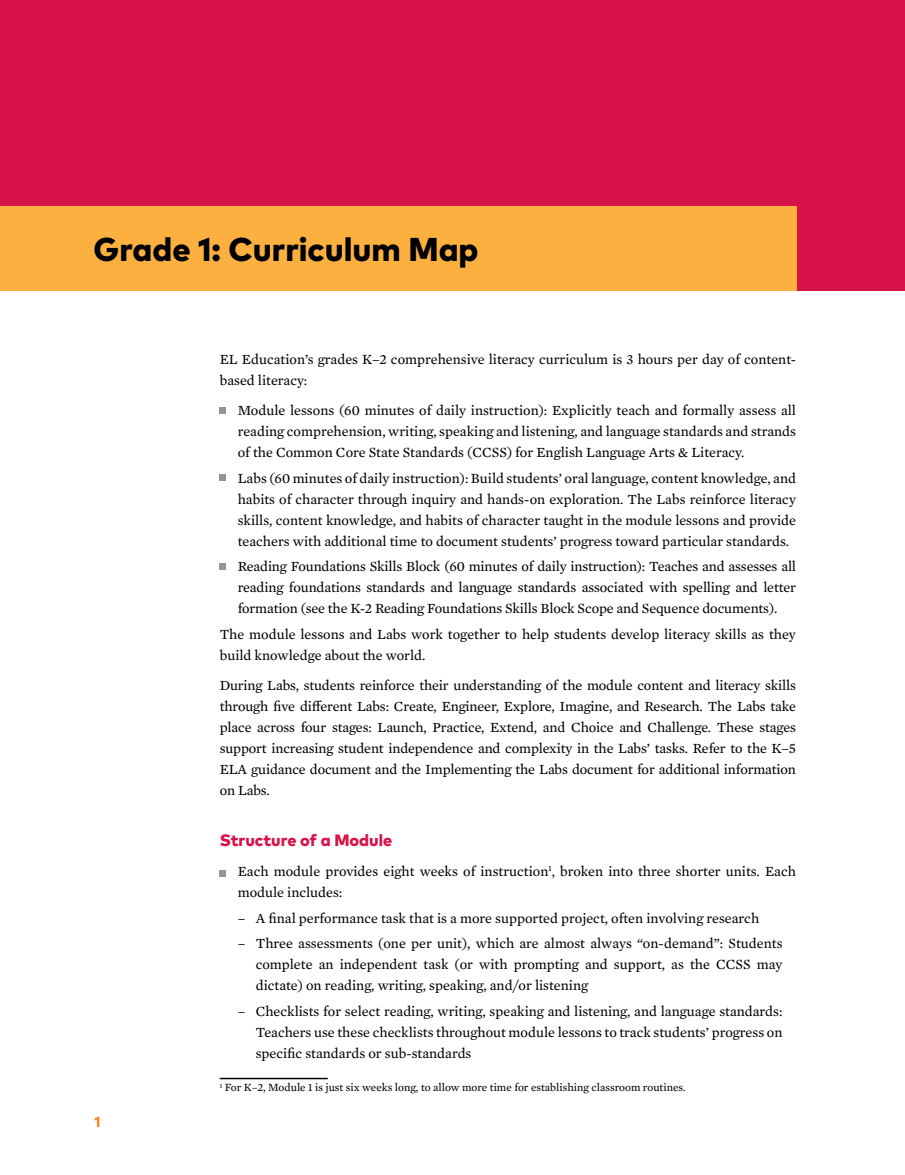
<style>
.page{position:relative;width:905px;height:1175px;background:#fff}
.page>*{position:absolute;margin:0;border:0;box-sizing:border-box;transform-origin:0 0}
.t1{font:800 33px "Mark Pro";color:#000}
.t2{font:800 16.5px "Mark Pro";color:#d71249}
.t3{font:800 15px "Mark Pro";color:#f68b1f}
.t4{font:14.25px/21px "Mercury Text G2";color:#000;text-align:justify}
.t5{font:11.25px "Mercury Text G2";color:#000}
</style>
<div class="page">
<svg style="left:220px;top:407px;width:6px;height:6px"></svg>
<svg style="left:220px;top:474px;width:6px;height:6px"></svg>
<svg style="left:220px;top:563px;width:6px;height:6px"></svg>
<svg style="left:220px;top:870px;width:6px;height:6px"></svg>
<hr style="left:220px;top:1077px;width:108px;height:2px;background:#000">
<div style="left:0;top:0;width:904px;height:290px;background:#d71249"></div>
<div style="left:0;top:206px;width:796px;height:84px;background:#fbb040"></div>
<h1 class="t1" style="left:94px;top:224px;width:386px">Grade 1: Curriculum Map</h1>
<p class="t3" style="left:94px;top:1110px;width:8px">1</p>
<p class="t4" style="left:220px;top:348px;width:578px">EL Education’s grades K–2 comprehensive literacy curriculum is 3 hours per day of content&shy;based literacy:</p>
<p class="t4" style="left:238px;top:399px;width:560px">Module lessons (60 minutes of daily instruction): Explicitly teach and formally assess all reading comprehension, writing, speaking and listening, and language standards and strands of the Common Core State Standards (CCSS) for English Language Arts &amp; Literacy.</p>
<p class="t4" style="left:238px;top:467px;width:560px">Labs (60 minutes of daily instruction): Build students’ oral language, content knowledge, and habits of character through inquiry and hands-on exploration. The Labs reinforce literacy skills, content knowledge, and habits of character taught in the module lessons and provide teachers with additional time to document students’ progress toward particular standards.</p>
<p class="t4" style="left:238px;top:555px;width:560px">Reading Foundations Skills Block (60 minutes of daily instruction): Teaches and assesses all reading foundations standards and language standards associated with spelling and letter formation (see the K-2 Reading Foundations Skills Block Scope and Sequence documents).</p>
<p class="t4" style="left:220px;top:623px;width:577px">The module lessons and Labs work together to help students develop literacy skills as they build knowledge about the world.</p>
<p class="t4" style="left:220px;top:674px;width:578px">During Labs, students reinforce their understanding of the module content and literacy skills through five different Labs: Create, Engineer, Explore, Imagine, and Research. The Labs take place across four stages: Launch, Practice, Extend, and Choice and Challenge. These stages support increasing student independence and complexity in the Labs’ tasks. Refer to the K–5<br>ELA guidance document and the Implementing the Labs document for additional information on Labs.</p>
<p class="t2" style="left:220px;top:827px;width:174px">Structure of a Module</p>
<p class="t4" style="left:238px;top:860px;width:559px">Each module provides eight weeks of instruction<sup>1</sup>, broken into three shorter units. Each module includes:</p>
<p class="t4" style="left:238px;top:906px;width:523px">– A final performance task that is a more supported project, often involving research</p>
<p class="t4" style="left:256px;top:932px;width:528px;text-indent:-18px">– Three assessments (one per unit), which are almost always “on-demand”: Students complete an independent task (or with prompting and support, as the CCSS may dictate) on reading, writing, speaking, and/or listening</p>
<p class="t4" style="left:256px;top:999px;width:528px;text-indent:-18px">– Checklists for select reading, writing, speaking and listening, and language standards:<br>Teachers use these checklists throughout module lessons to track students’ progress on specific standards or sub-standards</p>
<p class="t5" style="left:220px;top:1079px;width:467px"><sup>1</sup> For K–2, Module 1 is just six weeks long, to allow more time for establishing classroom routines.</p>
</div>
